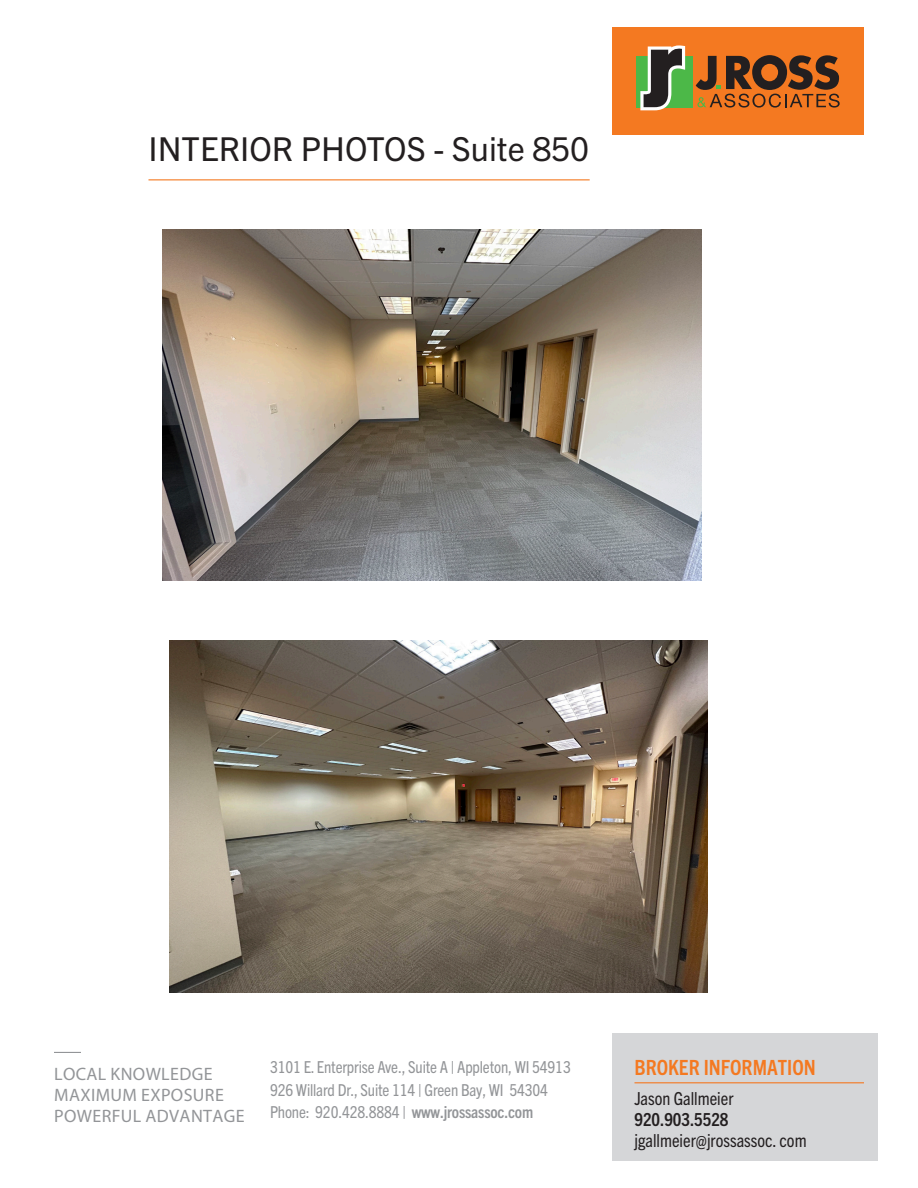
<style>
.page{position:relative;width:918px;height:1188px;background:#fff}
.page>*{position:absolute;margin:0;border:0;box-sizing:border-box;transform-origin:0 0}
.t1{font:33px "Trade Gothic Next LT Pro";color:#231f20}
.t2{font:700 condensed 21px "Trade Gothic Next LT Pro";color:#f47921}
.t3{font:condensed 18px/21px "Trade Gothic Next LT Pro";color:#231f20}
.t4{font:18px "Myriad Pro";letter-spacing:.02em;color:#939598}
.t5{font:condensed 16.5px "Trade Gothic Next LT Pro";letter-spacing:-.01em;color:#939598}
.s1{font-weight:700}
</style>
<div class="page">
<img style="left:162px;top:230px;width:540px;height:350px">
<div style="left:612px;top:27px;width:252px;height:108px;background:#f47921"></div>
<div style="left:636px;top:56px;width:57px;height:51px;background:#4cb848"></div>
<svg style="left:696px;top:55px;width:144px;height:53px"></svg>
<svg style="left:640px;top:45px;width:45px;height:65px"></svg>
<div style="left:612px;top:1034px;width:266px;height:127px;background:#d5d6d8"></div>
<svg style="left:54px;top:1052px;width:27px;height:1px"></svg>
<hr style="left:634px;top:1082px;width:230px;height:1px;background:#f47921">
<hr style="left:148px;top:179px;width:442px;height:1px;background:#f47921">
<img style="left:170px;top:640px;width:537px;height:352px">
<p class="t1" style="left:148px;top:126px;width:442px">INTERIOR PHOTOS - Suite 850</p>
<p class="t4" style="left:54px;top:1063px;width:160px">LOCAL KNOWLEDGE</p>
<p class="t4" style="left:54px;top:1084px;width:171px">MAXIMUM EXPOSURE</p>
<p class="t4" style="left:54px;top:1105px;width:192px">POWERFUL ADVANTAGE</p>
<p class="t5" style="left:270px;top:1056px;width:302px">3101 E. Enterprise Ave., Suite A | Appleton, WI 54913</p>
<p class="t5" style="left:270px;top:1079px;width:280px">926 Willard Dr., Suite 114 | Green Bay, WI 54304</p>
<p class="t5" style="left:270px;top:1101px;width:265px">Phone: 920.428.8884 | <span class="s1">www.jrossassoc.com</span></p>
<p class="t2" style="left:634px;top:1053px;width:183px">BROKER INFORMATION</p>
<p class="t3" style="left:634px;top:1087px;width:174px">Jason Gallmeier<br><span class="s1">920.903.5528 </span>jgallmeier@jrossassoc. com</p>
</div>
